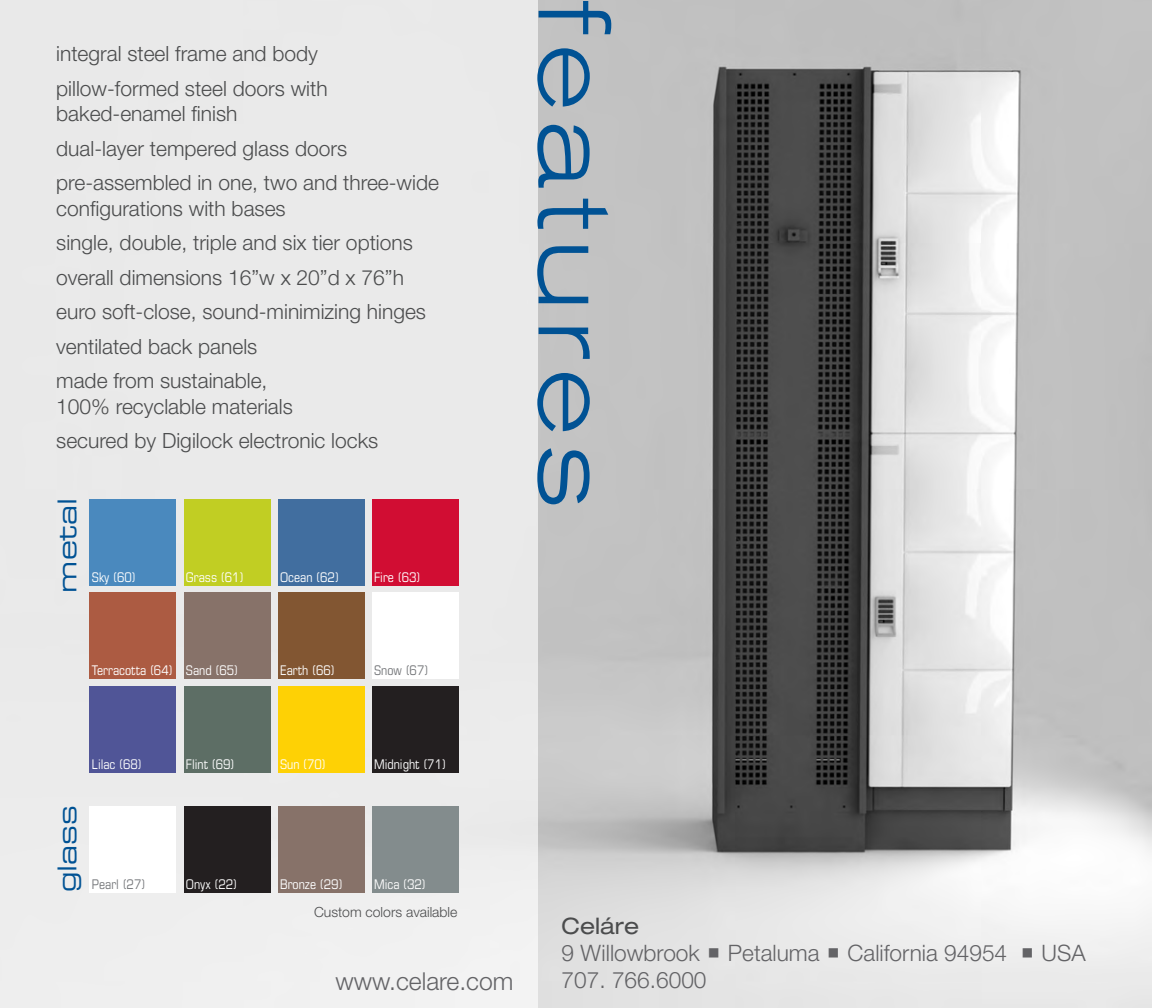
<style>
.page{position:relative;width:1152px;height:1008px;background:#fff}
.page>*{position:absolute;margin:0;border:0;box-sizing:border-box;transform-origin:0 0}
.Titel{font:300 expanded 100.4px "Akzidenz Grotesk BE";letter-spacing:.1em;color:#005294}
.t1{font:26px "Eurostile Extended Two";color:#005294}
.t2{font:300 24.8px "Helvetica Neue";color:#636366}
.t3{font:300 22.6px/27.2px "Helvetica Neue";color:#636366}
.t4{font:300 21px/25.4px "Helvetica Neue";color:#4b4c4d}
.t5{font:300 14px "Helvetica Neue";color:#4b4c4d}
.t6{font:condensed 13.4px "Eurostile";color:#fff}
.t7{font:condensed 13.4px "Eurostile";color:#76787b}
.s1{font-weight:400;font-stretch:expanded;color:#4b4c4d}
</style>
<div class="page">
<img style="left:537px;top:0;width:615px;height:1008px">
<div style="left:0;top:0;width:537px;height:1008px;background:#eaeaea"></div>
<div style="left:90px;top:807px;width:86px;height:86px;background:#fff"></div>
<div style="left:184px;top:807px;width:86px;height:86px;background:#231f20"></div>
<div style="left:278px;top:807px;width:86px;height:86px;background:#877269"></div>
<div style="left:372px;top:807px;width:86px;height:86px;background:#838c8d"></div>
<div style="left:90px;top:500px;width:86px;height:86px;background:#4a89be"></div>
<div style="left:184px;top:500px;width:86px;height:86px;background:#c1ce23"></div>
<div style="left:278px;top:500px;width:86px;height:86px;background:#416e9f"></div>
<div style="left:372px;top:500px;width:86px;height:86px;background:#d10d33"></div>
<div style="left:90px;top:593px;width:86px;height:86px;background:#ac5b42"></div>
<div style="left:184px;top:593px;width:86px;height:86px;background:#877269"></div>
<div style="left:278px;top:593px;width:86px;height:86px;background:#825632"></div>
<div style="left:372px;top:593px;width:86px;height:86px;background:#fff"></div>
<div style="left:90px;top:686px;width:86px;height:86px;background:#505597"></div>
<div style="left:184px;top:686px;width:86px;height:86px;background:#5d6e65"></div>
<div style="left:278px;top:686px;width:86px;height:86px;background:#fed105"></div>
<div style="left:372px;top:686px;width:86px;height:86px;background:#231f20"></div>
<p class="t4" style="left:56px;top:41px;width:263px">integral steel frame and body</p>
<p class="t4" style="left:56px;top:75px;width:273px">pillow-formed steel doors with baked-enamel finish</p>
<p class="t4" style="left:56px;top:135px;width:292px">dual-layer tempered glass doors</p>
<p class="t4" style="left:56px;top:170px;width:384px">pre-assembled in one, two and three-wide configurations with bases</p>
<p class="t4" style="left:56px;top:230px;width:358px">single, double, triple and six tier options</p>
<p class="t4" style="left:56px;top:264px;width:349px">overall dimensions 16”w x 20”d x 76”h</p>
<p class="t4" style="left:56px;top:299px;width:371px">euro soft-close, sound-minimizing hinges</p>
<p class="t4" style="left:56px;top:333px;width:203px">ventilated back panels</p>
<p class="t4" style="left:56px;top:368px;width:238px">made from sustainable,<br>100% recyclable materials</p>
<p class="t4" style="left:56px;top:428px;width:324px">secured by Digilock electronic locks</p>
<p class="t1" style="left:49px;top:593px;width:96px;rotate:-90deg">metal</p>
<p class="t6" style="left:92px;top:569px;width:45px">Sky (60)</p>
<p class="t6" style="left:186px;top:569px;width:59px">Grass (61)</p>
<p class="t6" style="left:280px;top:569px;width:60px">Ocean (62)</p>
<p class="t6" style="left:374px;top:569px;width:48px">Fire (63)</p>
<p class="t6" style="left:92px;top:663px;width:82px">Terracotta (64)</p>
<p class="t6" style="left:186px;top:663px;width:54px">Sand (65)</p>
<p class="t6" style="left:280px;top:663px;width:56px">Earth (66)</p>
<p class="t7" style="left:374px;top:663px;width:56px">Snow (67)</p>
<p class="t6" style="left:92px;top:756px;width:52px">Lilac (68)</p>
<p class="t6" style="left:186px;top:756px;width:50px">Flint (69)</p>
<p class="t6" style="left:280px;top:756px;width:47px">Sun (70)</p>
<p class="t6" style="left:374px;top:756px;width:73px">Midnight (71)</p>
<p class="t1" style="left:49px;top:892px;width:89px;rotate:-90deg">glass</p>
<p class="t7" style="left:92px;top:876px;width:55px">Pearl (27)</p>
<p class="t6" style="left:186px;top:876px;width:53px">Onyx (22)</p>
<p class="t6" style="left:280px;top:876px;width:64px">Bronze (29)</p>
<p class="t6" style="left:374px;top:876px;width:53px">Mica (32)</p>
<p class="t5" style="left:314px;top:903px;width:145px">Custom colors available</p>
<p class="Titel" style="left:630px;top:0;width:510px;rotate:90deg">features</p>
<p class="t3" style="left:562px;top:911px;width:526px"><span class="s1">Celáre<br></span>9 Willowbrook <sup>■</sup> Petaluma <sup>■</sup> California 94954 <sup>■</sup> USA</p>
<p class="t2" style="left:336px;top:966px;width:179px">www.celare.com</p>
<p class="t3" style="left:562px;top:966px;width:146px">707. 766.6000</p>
</div>
